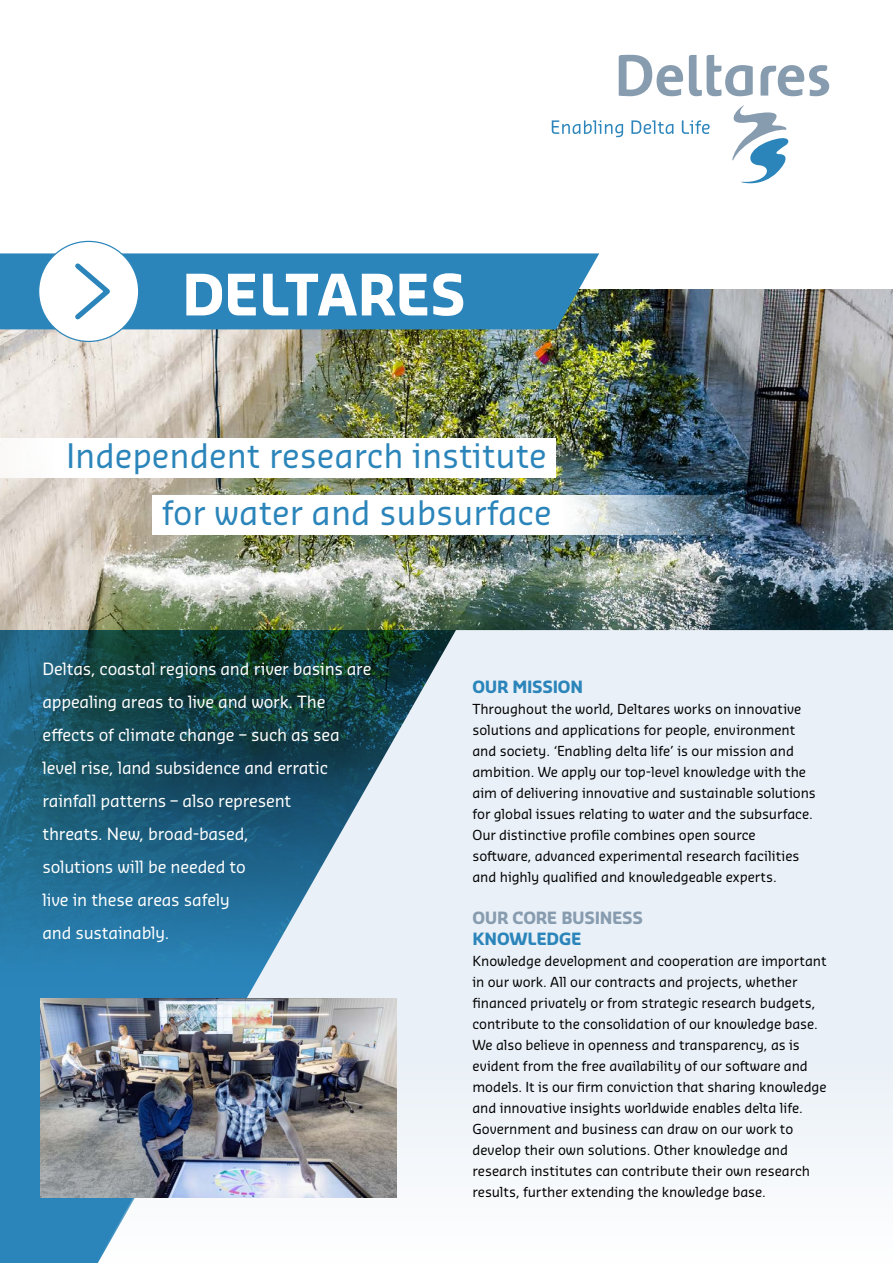
<style>
.page{position:relative;width:893px;height:1263px;background:#fff}
.page>*{position:absolute;margin:0;border:0;box-sizing:border-box;transform-origin:0 0}
.t1{font:700 55.65px "Sansa Pro";letter-spacing:-.01em;color:#fff}
.t2{font:33px/57.2px "Sansa Pro";color:#2b85ba;text-align:right}
.t3{font:16.5px/33px "Sansa Pro";letter-spacing:-.015em;color:#fff}
.t4{font:700 16.5px "Sansa Pro";letter-spacing:-.02em;color:#2b85ba}
.t5{font:700 16.5px "Sansa Pro";letter-spacing:-.02em;color:#879caf}
.t6{font:13.5px/21px "Sansa Pro";letter-spacing:-.005em;color:#000}
</style>
<div class="page">
<div style="left:0;top:986px;width:56px;height:277px;background:#2b85ba"></div>
<img style="left:0;top:290px;width:893px;height:696px">
<svg style="left:56px;top:630px;width:837px;height:633px;fill:#e9f0f7"></svg>
<img style="left:40px;top:998px;width:357px;height:199px">
<div style="left:0;top:253px;width:599px;height:76px;background:#2b85ba"></div>
<div style="left:56px;top:438px;width:500px;height:40px;background:#fff"></div>
<div style="left:152px;top:495px;width:409px;height:40px;background:#fff"></div>
<div style="left:0;top:438px;width:57px;height:40px;background:#fff"></div>
<svg style="left:561px;top:495px;width:187px;height:40px"></svg>
<div style="left:38px;top:241px;width:101px;height:101px;background:#fff;border:1px solid #2b85ba;border-radius:50%"></div>
<svg style="left:75px;top:263px;width:35px;height:57px"></svg>
<svg style="left:552px;top:120px;width:71px;height:17px"></svg>
<svg style="left:631px;top:120px;width:42px;height:14px"></svg>
<svg style="left:682px;top:120px;width:28px;height:14px"></svg>
<svg style="left:619px;top:55px;width:210px;height:41px"></svg>
<svg style="left:732px;top:105px;width:57px;height:79px"></svg>
<h1 class="t1" style="left:182px;top:258px;width:285px">DELTARES</h1>
<h2 class="t2" style="left:66px;top:426px;width:487px">Independent research institute for water and subsurface</h2>
<p class="t3" style="left:43px;top:652px;width:331px">Deltas, coastal regions and river basins are appealing areas to live and work. The effects of climate change – such as sea level rise, land subsidence and erratic rainfall patterns – also represent<br>threats. New, broad-based,<br>solutions will be needed to<br>live in these areas safely<br>and sustainably.</p>
<p class="t4" style="left:472px;top:676px;width:112px">OUR MISSION</p>
<p class="t6" style="left:472px;top:698px;width:345px">Throughout the world, Deltares works on innovative solutions and applications for people, environment and society. ‘Enabling delta life’ is our mission and ambition. We apply our top-level knowledge with the aim of delivering innovative and sustainable solutions for global issues relating to water and the subsurface.<br>Our distinctive profile combines open source software, advanced experimental research facilities and highly qualified and knowledgeable experts.</p>
<p class="t5" style="left:472px;top:907px;width:172px">OUR CORE BUSINESS</p>
<p class="t4" style="left:472px;top:928px;width:111px">KNOWLEDGE</p>
<p class="t6" style="left:472px;top:950px;width:356px">Knowledge development and cooperation are important in our work. All our contracts and projects, whether financed privately or from strategic research budgets, contribute to the consolidation of our knowledge base.<br>We also believe in openness and transparency, as is evident from the free availability of our software and models. It is our firm conviction that sharing knowledge and innovative insights worldwide enables delta life.<br>Government and business can draw on our work to develop their own solutions. Other knowledge and research institutes can contribute their own research results, further extending the knowledge base.</p>
</div>
